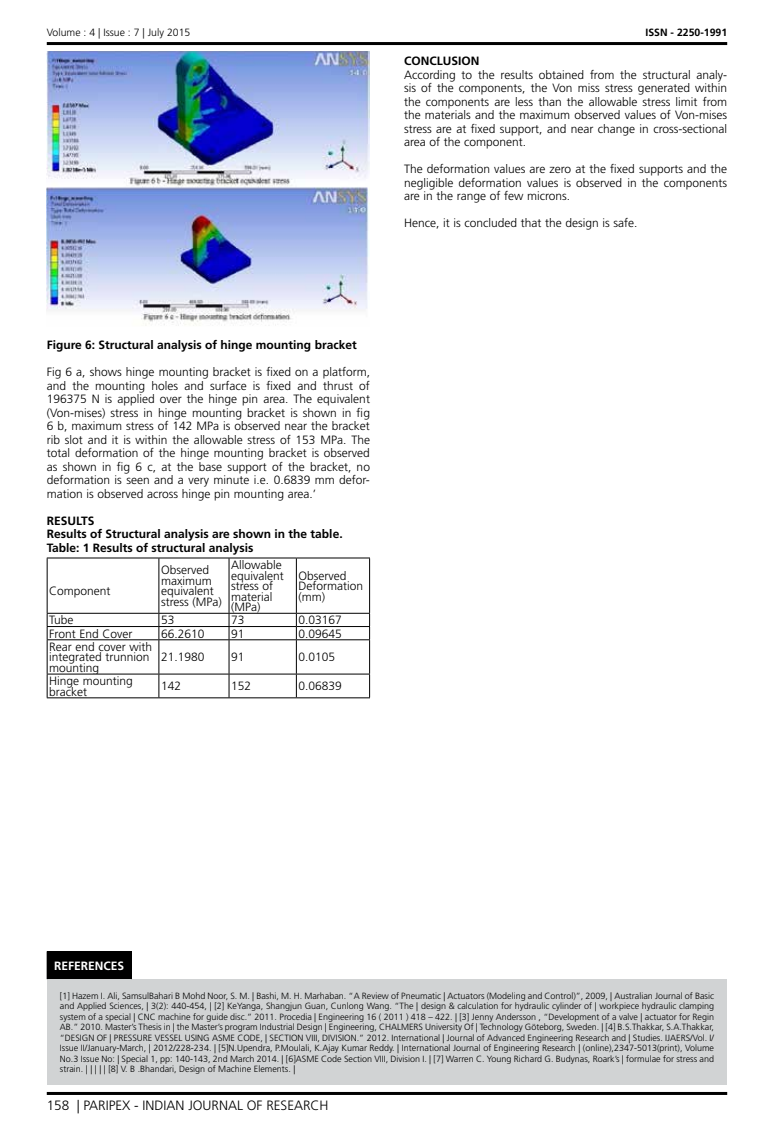
<style>
.page{position:relative;width:774px;height:1136px;background:#fff}
.page>*{position:absolute;margin:0;border:0;box-sizing:border-box;transform-origin:0 0}
.t1{font:300 13.5px "Frutiger LT Std";color:#000}
.t2{font:300 12px/13.5px "Frutiger LT Std";color:#000}
.t3{font:700 12px/13.5px "Frutiger LT Std";color:#000}
.t4{font:700 12px "Frutiger LT Std";color:#fff}
.t5{font:300 10.5px "Frutiger LT Std";color:#000}
.t6{font:700 10.5px "Frutiger LT Std";color:#000}
.t7{font:300 9px/10.5px "Frutiger LT Std";color:#000;text-align:justify}
</style>
<div class="page">
<hr style="left:47px;top:42px;width:680px;height:3px;background:#000">
<hr style="left:47px;top:1091px;width:680px;height:3px;background:#000">
<div style="left:47px;top:951px;width:84px;height:27px;background:#000"></div>
<div style="left:47px;top:978px;width:680px;height:106px;background:#d1d3d4"></div>
<svg style="left:131px;top:951px;width:1px;height:27px"></svg>
<img style="left:47px;top:51px;width:323px;height:275px">
<hr style="left:158px;top:558px;width:1px;height:55px;background:#000">
<hr style="left:229px;top:558px;width:1px;height:55px;background:#000">
<hr style="left:296px;top:558px;width:1px;height:55px;background:#000">
<hr style="left:47px;top:613px;width:112px;height:1px;background:#000">
<hr style="left:159px;top:613px;width:70px;height:1px;background:#000">
<hr style="left:229px;top:613px;width:67px;height:1px;background:#000">
<hr style="left:296px;top:613px;width:74px;height:1px;background:#000">
<hr style="left:47px;top:626px;width:112px;height:1px;background:#000">
<hr style="left:159px;top:626px;width:70px;height:1px;background:#000">
<svg style="left:158px;top:613px;width:1px;height:26px"></svg>
<hr style="left:229px;top:626px;width:67px;height:1px;background:#000">
<svg style="left:229px;top:613px;width:1px;height:26px"></svg>
<hr style="left:296px;top:626px;width:74px;height:1px;background:#000">
<svg style="left:296px;top:613px;width:1px;height:26px"></svg>
<hr style="left:47px;top:639px;width:112px;height:1px;background:#000">
<hr style="left:159px;top:639px;width:70px;height:1px;background:#000">
<hr style="left:158px;top:640px;width:1px;height:33px;background:#000">
<hr style="left:229px;top:639px;width:67px;height:1px;background:#000">
<hr style="left:229px;top:640px;width:1px;height:33px;background:#000">
<hr style="left:296px;top:639px;width:74px;height:1px;background:#000">
<hr style="left:296px;top:640px;width:1px;height:33px;background:#000">
<hr style="left:47px;top:673px;width:112px;height:1px;background:#000">
<hr style="left:159px;top:673px;width:70px;height:1px;background:#000">
<svg style="left:158px;top:674px;width:1px;height:23px"></svg>
<hr style="left:229px;top:673px;width:67px;height:1px;background:#000">
<svg style="left:229px;top:674px;width:1px;height:23px"></svg>
<hr style="left:296px;top:673px;width:74px;height:1px;background:#000">
<svg style="left:296px;top:674px;width:1px;height:23px"></svg>
<hr style="left:47px;top:557px;width:112px;height:1px;background:#000">
<hr style="left:47px;top:558px;width:1px;height:55px;background:#000">
<hr style="left:159px;top:557px;width:70px;height:1px;background:#000">
<hr style="left:229px;top:557px;width:67px;height:1px;background:#000">
<hr style="left:296px;top:557px;width:74px;height:1px;background:#000">
<hr style="left:369px;top:558px;width:1px;height:55px;background:#000">
<svg style="left:47px;top:613px;width:1px;height:26px"></svg>
<svg style="left:369px;top:613px;width:1px;height:26px"></svg>
<hr style="left:47px;top:640px;width:1px;height:33px;background:#000">
<hr style="left:369px;top:640px;width:1px;height:33px;background:#000">
<svg style="left:47px;top:674px;width:1px;height:23px"></svg>
<svg style="left:369px;top:674px;width:1px;height:23px"></svg>
<hr style="left:47px;top:697px;width:112px;height:1px;background:#000">
<hr style="left:159px;top:697px;width:70px;height:1px;background:#000">
<hr style="left:229px;top:697px;width:67px;height:1px;background:#000">
<hr style="left:296px;top:697px;width:74px;height:1px;background:#000">
<p class="t5" style="left:47px;top:27px;width:145px">Volume : 4 | Issue : 7 | July 2015</p>
<p class="t6" style="left:645px;top:27px;width:83px">ISSN - 2250-1991</p>
<p class="t3" style="left:404px;top:54px;width:77px">CONCLUSION</p>
<p class="t2" style="left:404px;top:68px;width:325px;text-align:justify">According to the results obtained from the structural analy&shy;sis of the components, the Von miss stress generated within the components are less than the allowable stress limit from the materials and the maximum observed values of Von-mises stress are at fixed support, and near change in cross-sectional area of the component.</p>
<p class="t2" style="left:404px;top:163px;width:325px;text-align:justify">The deformation values are zero at the fixed supports and the negligible deformation values is observed in the components are in the range of few microns.</p>
<p class="t2" style="left:404px;top:217px;width:235px">Hence, it is concluded that the design is safe.</p>
<p class="t3" style="left:47px;top:338px;width:311px">Figure 6: Structural analysis of hinge mounting bracket</p>
<p class="t2" style="left:47px;top:365px;width:325px;text-align:justify">Fig 6 a, shows hinge mounting bracket is fixed on a platform, and the mounting holes and surface is fixed and thrust of 196375 N is applied over the hinge pin area. The equivalent (Von-mises) stress in hinge mounting bracket is shown in fig 6 b, maximum stress of 142 MPa is observed near the bracket rib slot and it is within the allowable stress of 153 MPa. The total deformation of the hinge mounting bracket is observed as shown in fig 6 c, at the base support of the bracket, no deformation is seen and a very minute i.e. 0.6839 mm defor&shy;mation is observed across hinge pin mounting area.’</p>
<p class="t3" style="left:47px;top:513px;width:297px">RESULTS<br>Results of Structural analysis are shown in the table.<br>Table: 1 Results of structural analysis</p>
<p class="t2" style="left:49px;top:584px;width:63px">Component</p>
<p class="t2" style="left:161px;top:565px;width:62px;line-height:10.5px">Observed maximum equivalent stress (MPa)</p>
<p class="t2" style="left:231px;top:560px;width:54px;line-height:10.5px">Allowable equivalent stress of material (MPa)</p>
<p class="t2" style="left:298px;top:570px;width:66px;line-height:10.5px">Observed<br>Deformation (mm)</p>
<p class="t2" style="left:49px;top:613px;width:26px">Tube</p>
<p class="t2" style="left:161px;top:613px;width:15px">53</p>
<p class="t2" style="left:231px;top:613px;width:15px">73</p>
<p class="t2" style="left:298px;top:613px;width:45px">0.03167</p>
<p class="t2" style="left:49px;top:627px;width:85px">Front End Cover</p>
<p class="t2" style="left:161px;top:627px;width:45px">66.2610</p>
<p class="t2" style="left:231px;top:627px;width:15px">91</p>
<p class="t2" style="left:298px;top:627px;width:45px">0.09645</p>
<p class="t2" style="left:49px;top:641px;width:105px;line-height:10.5px">Rear end cover with integrated trunnion mounting</p>
<p class="t2" style="left:161px;top:650px;width:45px">21.1980</p>
<p class="t2" style="left:231px;top:650px;width:15px">91</p>
<p class="t2" style="left:298px;top:650px;width:38px">0.0105</p>
<p class="t2" style="left:49px;top:676px;width:85px;line-height:10.5px">Hinge mounting bracket</p>
<p class="t2" style="left:161px;top:679px;width:22px">142</p>
<p class="t2" style="left:231px;top:679px;width:22px">152</p>
<p class="t2" style="left:298px;top:679px;width:45px">0.06839</p>
<p class="t4" style="left:54px;top:958px;width:72px">REFERENCES</p>
<p class="t7" style="left:60px;top:990px;width:656px">[1] Hazem I. Ali, SamsulBahari B Mohd Noor, S. M. | Bashi, M. H. Marhaban. “A Review of Pneumatic | Actuators (Modeling and Control)”, 2009, | Australian Journal of Basic and Applied Sciences, | 3(2): 440-454, | [2] KeYanga, Shangjun Guan, Cunlong Wang. “The | design &amp; calculation for hydraulic cylinder of | workpiece hydraulic clamping system of a special | CNC machine for guide disc.” 2011. Procedia | Engineering 16 ( 2011 ) 418 – 422. | [3] Jenny Andersson , “Development of a valve | actuator for Regin AB.” 2010. Master’s Thesis in | the Master’s program Industrial Design | Engineering, CHALMERS University Of | Technology Göteborg, Sweden. | [4] B.S.Thakkar, S.A.Thakkar, “DESIGN OF | PRESSURE VESSEL USING ASME CODE, | SECTION VIII, DIVISION.” 2012. International | Journal of Advanced Engineering Research and | Studies. IJAERS/Vol. I/ Issue II/January-March, | 2012/228-234. | [5]N.Upendra, P.Moulali, K.Ajay Kumar Reddy. | International Journal of Engineering Research | (online),2347-5013(print), Volume No.3 Issue No: | Special 1, pp: 140-143, 2nd March 2014. | [6]ASME Code Section VIII, Division I. | [7] Warren C. Young Richard G. Budynas, Roark’s | formulae for stress and strain. | | | | | [8] V. B .Bhandari, Design of Machine Elements. |</p>
<p class="t1" style="left:47px;top:1097px;width:283px">158 | PARIPEX - INDIAN JOURNAL OF RESEARCH</p>
</div>
